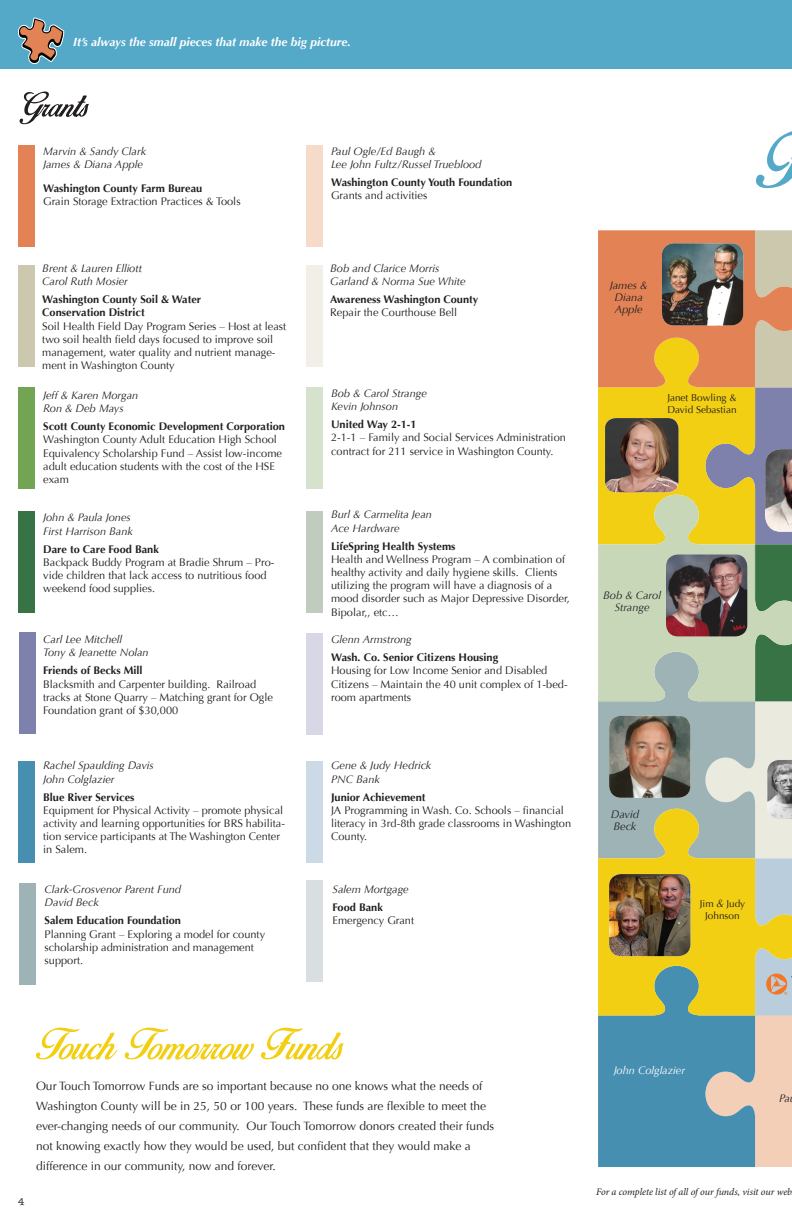
<style>
.page{position:relative;width:792px;height:1224px;background:#fff}
.page>*{position:absolute;margin:0;border:0;box-sizing:border-box;transform-origin:0 0}
.t1{font:12px/20px "Optima";color:#231f20}
.t2{font:italic 700 12px "Optima";color:#fff}
.t3{font:11px/13.2px "Optima";color:#231f20}
.t4{font:italic 11px/12px "Optima";color:#231f20;text-align:center}
.t5{font:700 11px "Optima";color:#231f20}
.t6{font:italic 11px "Optima";color:#fff}
.t7{font:italic 10px "Minion Pro";letter-spacing:-.01em;color:#231f20}
.t8{font:10px/12px "Optima";color:#231f20;text-align:center}
.t9{font:10px "American Typewriter";color:#231f20}
.s1{font-style:italic;font-size:11px}
</style>
<div class="page">
<div style="left:0;top:0;width:792px;height:68px;background:#55a9c8"></div>
<svg style="left:18px;top:17px;width:46px;height:47px"></svg>
<div style="left:18px;top:145px;width:18px;height:102px;background:#e28255"></div>
<div style="left:306px;top:145px;width:17px;height:102px;background:#f7dbc9"></div>
<div style="left:18px;top:265px;width:18px;height:101px;background:#ccc8ae"></div>
<div style="left:306px;top:265px;width:17px;height:102px;background:#f1efe7"></div>
<div style="left:18px;top:387px;width:18px;height:102px;background:#73a453"></div>
<div style="left:306px;top:387px;width:17px;height:102px;background:#d6e2cb"></div>
<div style="left:18px;top:761px;width:18px;height:102px;background:#478fb0"></div>
<div style="left:306px;top:761px;width:17px;height:102px;background:#cbdae6"></div>
<div style="left:19px;top:883px;width:17px;height:102px;background:#9eb3b6"></div>
<div style="left:306px;top:880px;width:17px;height:101px;background:#d9dfe0"></div>
<div style="left:306px;top:633px;width:17px;height:101px;background:#d7d7e5"></div>
<div style="left:18px;top:512px;width:18px;height:101px;background:#377344"></div>
<div style="left:306px;top:512px;width:17px;height:101px;background:#c0ccbe"></div>
<div style="left:19px;top:633px;width:17px;height:101px;background:#7d81ac"></div>
<svg style="left:756px;top:131px;width:36px;height:58px"></svg>
<svg style="left:20px;top:91px;width:69px;height:33px"></svg>
<svg style="left:36px;top:1028px;width:308px;height:32px"></svg>
<img style="left:598px;top:230px;width:194px;height:937px">
<p class="t2" style="left:73px;top:34px;width:279px">It’s always the small pieces that make the big picture.</p>
<p class="t4" style="left:43px;top:145px;width:105px">Marvin &amp; Sandy Clark</p>
<p class="t4" style="left:43px;top:158px;width:101px">James &amp; Diana Apple</p>
<p class="t5" style="left:43px;top:182px;width:161px">Washington County Farm Bureau</p>
<p class="t3" style="left:43px;top:195px;width:199px">Grain Storage Extraction Practices &amp; Tools</p>
<p class="t4" style="left:42px;top:262px;width:101px">Brent &amp; Lauren Elliott</p>
<p class="t4" style="left:42px;top:276px;width:87px">Carol Ruth Mosier</p>
<p class="t5" style="left:42px;top:293px;width:160px">Washington County Soil &amp; Water</p>
<p class="t5" style="left:42px;top:306px;width:104px">Conservation District</p>
<p class="t3" style="left:42px;top:319px;width:245px">Soil Health Field Day Program Series – Host at least two soil health field days focused to improve soil management, water quality and nutrient manage&shy;ment in Washington County</p>
<p class="t4" style="left:43px;top:389px;width:97px">Jeff &amp; Karen Morgan</p>
<p class="t4" style="left:43px;top:402px;width:82px">Ron &amp; Deb Mays</p>
<p class="t5" style="left:43px;top:420px;width:243px">Scott County Economic Development Corporation</p>
<p class="t3" style="left:43px;top:433px;width:240px">Washington County Adult Education High School Equivalency Scholarship Fund – Assist low-income adult education students with the cost of the HSE exam</p>
<p class="t4" style="left:43px;top:512px;width:89px">John &amp; Paula Jones</p>
<p class="t4" style="left:43px;top:525px;width:91px">First Harrison Bank</p>
<p class="t5" style="left:43px;top:542px;width:117px">Dare to Care Food Bank</p>
<p class="t3" style="left:43px;top:556px;width:233px">Backpack Buddy Program at Bradie Shrum – Pro&shy;vide children that lack access to nutritious food weekend food supplies.</p>
<p class="t4" style="left:43px;top:634px;width:81px">Carl Lee Mitchell</p>
<p class="t4" style="left:43px;top:647px;width:107px">Tony &amp; Jeanette Nolan</p>
<p class="t5" style="left:43px;top:664px;width:101px">Friends of Becks Mill</p>
<p class="t3" style="left:43px;top:677px;width:231px">Blacksmith and Carpenter building. Railroad tracks at Stone Quarry – Matching grant for Ogle<br>Foundation grant of $30,000</p>
<p class="t4" style="left:43px;top:760px;width:112px">Rachel Spaulding Davis</p>
<p class="t4" style="left:43px;top:773px;width:73px">John Colglazier</p>
<p class="t5" style="left:43px;top:790px;width:93px">Blue River Services</p>
<p class="t3" style="left:43px;top:804px;width:243px">Equipment for Physical Activity – promote physical activity and learning opportunities for BRS habilita&shy;tion service participants at The Washington Center in Salem.</p>
<p class="t4" style="left:45px;top:884px;width:138px">Clark-Grosvenor Parent Fund</p>
<p class="t4" style="left:45px;top:897px;width:56px">David Beck</p>
<p class="t5" style="left:45px;top:914px;width:138px">Salem Education Foundation</p>
<p class="t3" style="left:45px;top:927px;width:222px">Planning Grant – Exploring a model for county scholarship administration and management support.</p>
<p class="t4" style="left:331px;top:145px;width:106px">Paul Ogle/Ed Baugh &amp;</p>
<p class="t4" style="left:331px;top:158px;width:152px">Lee John Fultz/Russel Trueblood</p>
<p class="t5" style="left:331px;top:176px;width:183px">Washington County Youth Foundation</p>
<p class="t3" style="left:331px;top:189px;width:98px">Grants and activities</p>
<p class="t4" style="left:330px;top:262px;width:111px">Bob and Clarice Morris</p>
<p class="t4" style="left:330px;top:276px;width:137px">Garland &amp; Norma Sue White</p>
<p class="t5" style="left:330px;top:293px;width:150px">Awareness Washington County</p>
<p class="t3" style="left:330px;top:306px;width:129px">Repair the Courthouse Bell</p>
<p class="t4" style="left:331px;top:387px;width:97px">Bob &amp; Carol Strange</p>
<p class="t4" style="left:331px;top:401px;width:69px">Kevin Johnson</p>
<p class="t5" style="left:331px;top:418px;width:87px">United Way 2-1-1</p>
<p class="t3" style="left:331px;top:431px;width:236px">2-1-1 – Family and Social Services Administration contract for 211 service in Washington County.</p>
<p class="t4" style="left:331px;top:509px;width:102px">Burl &amp; Carmelita Jean</p>
<p class="t4" style="left:331px;top:522px;width:70px">Ace Hardware</p>
<p class="t5" style="left:331px;top:540px;width:126px">LifeSpring Health Systems</p>
<p class="t3" style="left:331px;top:553px;width:240px">Health and Wellness Program – A combination of healthy activity and daily hygiene skills. Clients utilizing the program will have a diagnosis of a mood disorder such as Major Depressive Disorder, Bipolar,, etc…</p>
<p class="t4" style="left:331px;top:634px;width:82px">Glenn Armstrong</p>
<p class="t5" style="left:331px;top:651px;width:169px">Wash. Co. Senior Citizens Housing</p>
<p class="t3" style="left:331px;top:664px;width:238px">Housing for Low Income Senior and Disabled<br>Citizens – Maintain the 40 unit complex of 1-bed&shy;room apartments</p>
<p class="t4" style="left:331px;top:760px;width:102px">Gene &amp; Judy Hedrick</p>
<p class="t4" style="left:331px;top:773px;width:50px">PNC Bank</p>
<p class="t5" style="left:331px;top:791px;width:96px">Junior Achievement</p>
<p class="t3" style="left:331px;top:804px;width:242px">JA Programming in Wash. Co. Schools – financial literacy in 3rd-8th grade classrooms in Washington<br>County.</p>
<p class="t4" style="left:333px;top:883px;width:78px">Salem Mortgage</p>
<p class="t5" style="left:333px;top:901px;width:52px">Food Bank</p>
<p class="t3" style="left:333px;top:914px;width:83px">Emergency Grant</p>
<p class="t4" style="left:610px;top:280px;width:39px">James &amp;<br>Diana<br>Apple</p>
<p class="t8" style="left:667px;top:391px;width:71px;text-align:left">Janet Bowling &amp;<br>David Sebastian</p>
<p class="t4" style="left:603px;top:590px;width:59px">Bob &amp; Carol<br>Strange</p>
<p class="t4" style="left:611px;top:808px;width:30px;text-align:left">David<br>Beck</p>
<p class="t8" style="left:700px;top:898px;width:47px">Jim <span class="s1">&amp;</span> Judy<br>Johnson</p>
<p class="t9" style="left:18px;top:1194px;width:8px">4</p>
<p class="t1" style="left:36px;top:1076px;width:460px">Our Touch Tomorrow Funds are so important because no one knows what the needs of Washington County will be in 25, 50 or 100 years. These funds are flexible to meet the ever-changing needs of our community. Our Touch Tomorrow donors created their funds not knowing exactly how they would be used, but confident that they would make a difference in our community, now and forever.</p>
<p class="t6" style="left:614px;top:1064px;width:73px">John Colglazier</p>
<p class="t4" style="left:779px;top:1092px;width:12px">Pa</p>
<p class="t7" style="left:596px;top:1185px;width:197px">For a complete list of all of our funds, visit our web</p>
</div>
